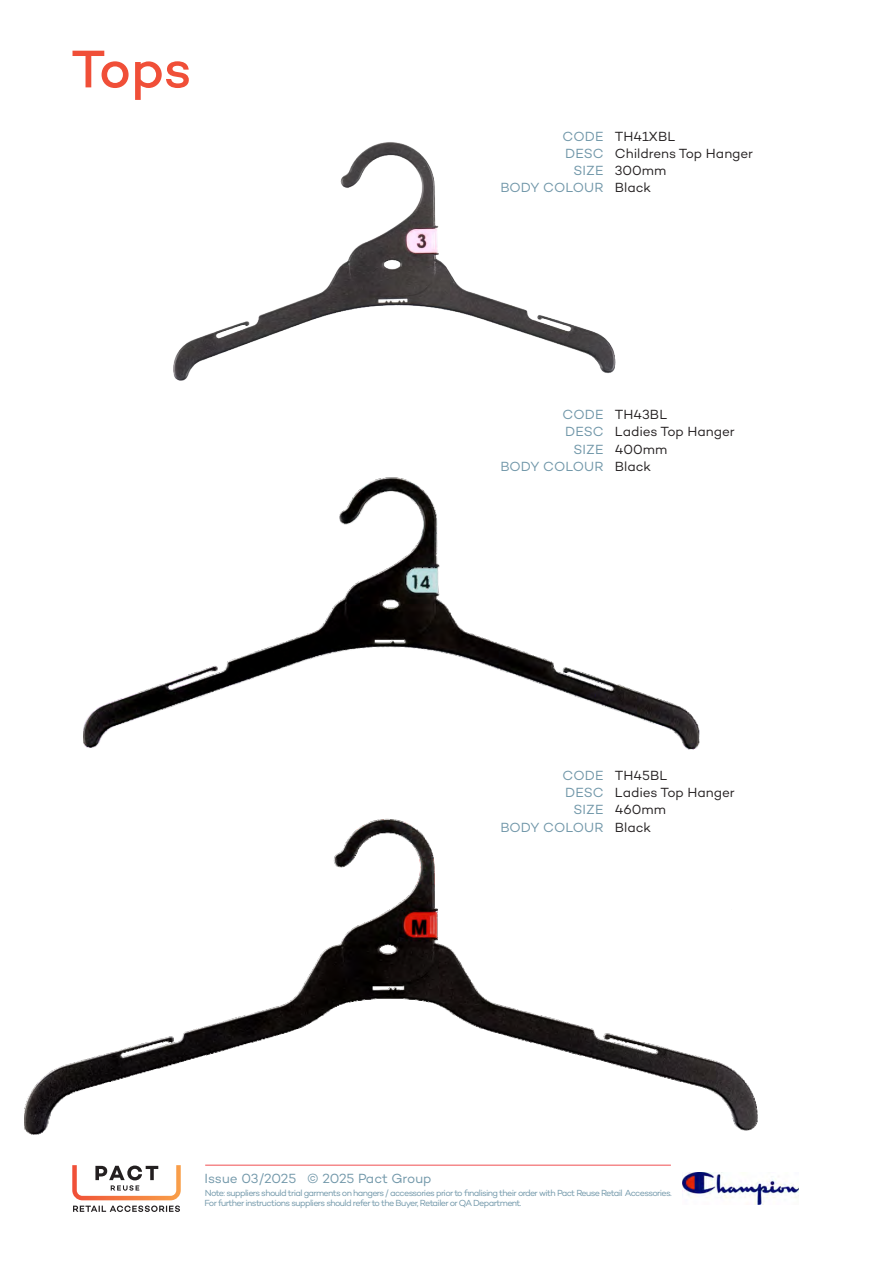
<style>
.page{position:relative;width:893px;height:1263px;background:#fff}
.page>*{position:absolute;margin:0;border:0;box-sizing:border-box;transform-origin:0 0}
.t1{font:500 54px "Campton";color:#f04f38}
.t2{font:13.5px "Campton";color:#231f20}
.t3{font:13.5px "Campton";color:#7197a9}
.t4{font:9px/10.5px "Campton";letter-spacing:-.075em;color:#7197a9}
.s1{color:#7197a9}
.s2{color:#231f20}
</style>
<div class="page">
<img style="left:174px;top:142px;width:442px;height:239px">
<img style="left:83px;top:477px;width:616px;height:273px">
<img style="left:24px;top:818px;width:734px;height:317px">
<img style="left:682px;top:1173px;width:116px;height:31px">
<svg style="left:72px;top:1165px;width:109px;height:47px"></svg>
<hr style="left:205px;top:1165px;width:466px;height:1px;background:#f04e52">
<h1 class="t1" style="left:71px;top:46px;width:122px">Tops</h1>
<h2 class="t2" style="left:562px;top:130px;width:114px"><span class="s1">CODE</span> TH41XBL</h2>
<h2 class="t2" style="left:565px;top:148px;width:189px"><span class="s1">DESC</span> Childrens Top Hanger</h2>
<h2 class="t2" style="left:573px;top:165px;width:94px"><span class="s1">SIZE</span> 300mm</h2>
<h2 class="t3" style="left:500px;top:182px;width:152px">BODY COLOUR <span class="s2">Black</span></h2>
<h2 class="t2" style="left:562px;top:409px;width:106px"><span class="s1">CODE</span> TH43BL</h2>
<h2 class="t2" style="left:565px;top:426px;width:171px"><span class="s1">DESC</span> Ladies Top Hanger</h2>
<h2 class="t2" style="left:573px;top:443px;width:95px"><span class="s1">SIZE</span> 400mm</h2>
<h2 class="t3" style="left:500px;top:460px;width:152px">BODY COLOUR <span class="s2">Black</span></h2>
<h2 class="t2" style="left:562px;top:770px;width:106px"><span class="s1">CODE</span> TH45BL</h2>
<h2 class="t2" style="left:565px;top:787px;width:171px"><span class="s1">DESC</span> Ladies Top Hanger</h2>
<h2 class="t2" style="left:573px;top:804px;width:94px"><span class="s1">SIZE</span> 460mm</h2>
<h2 class="t3" style="left:500px;top:821px;width:152px">BODY COLOUR <span class="s2">Black</span></h2>
<h2 class="t3" style="left:204px;top:1172px;width:229px">Issue 03/2025 © 2025 Pact Group</h2>
<p class="t4" style="left:204px;top:1188px;width:469px">Note: suppliers should trial garments on hangers / accessories prior to finalising their order with Pact Reuse Retail Accessories.<br>For further instructions suppliers should refer to the Buyer, Retailer or QA Department.</p>
</div>
